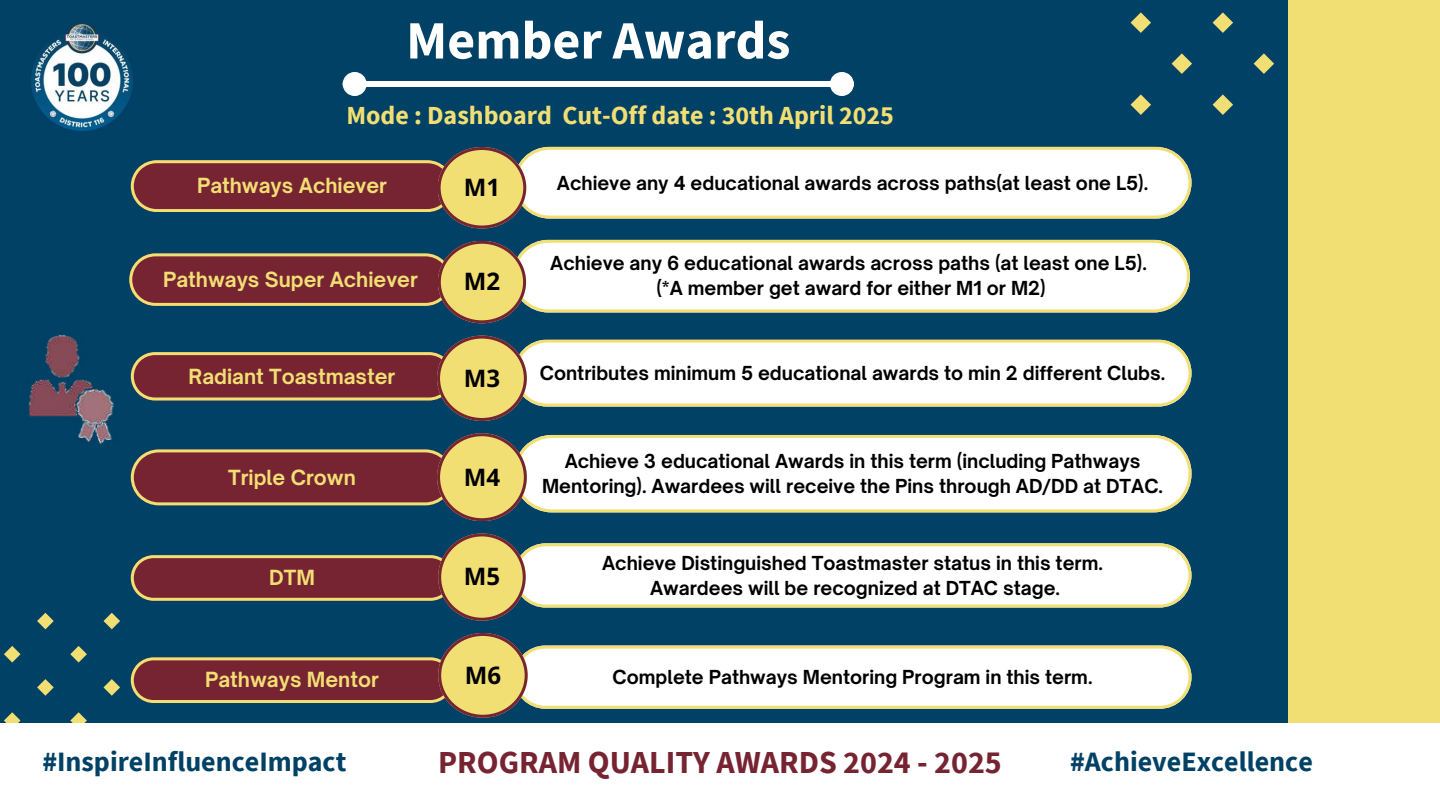
<style>
.page{position:relative;width:1440px;height:810px;background:#004165}
.page>*{position:absolute;margin:0;border:0;box-sizing:border-box;transform-origin:0 0}
.t1{font:700 54px "Source Sans Pro";color:#fff}
.t2{font:700 32px "Source Sans Pro";color:#772432}
.t3{font:700 28px "Source Sans Pro";color:#004165}
.t4{font:700 26px "Source Sans Pro";color:#f2df74}
.t5{font:700 24px "Open Sans";color:#000}
.t6{font:700 20px "Open Sauce One";color:#f2df74}
.t7{font:700 18.5px "Open Sauce One";color:#000}
</style>
<div class="page">
<div style="left:1288px;top:0;width:152px;height:810px;background:#f2df74"></div>
<svg style="left:1131px;top:12px;width:20px;height:21px"></svg>
<svg style="left:1131px;top:94px;width:20px;height:21px"></svg>
<svg style="left:1172px;top:53px;width:20px;height:21px"></svg>
<svg style="left:1213px;top:12px;width:20px;height:21px"></svg>
<svg style="left:1213px;top:94px;width:20px;height:21px"></svg>
<svg style="left:1254px;top:53px;width:20px;height:21px"></svg>
<svg style="left:4px;top:646px;width:17px;height:17px"></svg>
<svg style="left:4px;top:712px;width:17px;height:11px"></svg>
<svg style="left:37px;top:613px;width:17px;height:16px"></svg>
<svg style="left:37px;top:679px;width:17px;height:17px"></svg>
<svg style="left:70px;top:646px;width:17px;height:17px"></svg>
<svg style="left:70px;top:712px;width:17px;height:11px"></svg>
<svg style="left:104px;top:613px;width:16px;height:16px"></svg>
<svg style="left:104px;top:679px;width:16px;height:17px"></svg>
<div style="left:0;top:723px;width:1440px;height:87px;background:#fff"></div>
<svg style="left:526px;top:147px;width:665px;height:72px;background:#f9f9f0"></svg>
<svg style="left:131px;top:147px;width:395px;height:82px"></svg>
<svg style="left:526px;top:240px;width:664px;height:72px;background:#fafaf2"></svg>
<svg style="left:129px;top:241px;width:397px;height:82px"></svg>
<svg style="left:157px;top:336px;width:1035px;height:85px"></svg>
<svg style="left:527px;top:435px;width:664px;height:77px;background:#fafaf2"></svg>
<svg style="left:131px;top:433px;width:396px;height:88px"></svg>
<img style="left:28px;top:306px;width:129px;height:159px">
<svg style="left:131px;top:533px;width:1060px;height:87px"></svg>
<svg style="left:131px;top:633px;width:1060px;height:85px"></svg>
<img style="left:31px;top:23px;width:101px;height:108px">
<div style="left:365px;top:81px;width:466px;height:6px;background:#fff"></div>
<div style="left:346px;top:75px;width:18px;height:18px;background:#fff;border-radius:50%"></div>
<div style="left:343px;top:72px;width:24px;height:24px;border:6px solid #fff;border-radius:50%"></div>
<div style="left:833px;top:75px;width:18px;height:18px;background:#fff;border-radius:50%"></div>
<div style="left:830px;top:72px;width:24px;height:24px;border:6px solid #fff;border-radius:50%"></div>
<h3 class="t1" style="left:406px;top:5px;width:386px">Member Awards</h3>
<h4 class="t4" style="left:346px;top:98px;width:549px">Mode : Dashboard Cut-Off date : 30th April 2025</h4>
<p class="t6" style="left:197px;top:173px;width:191px">Pathways Achiever</p>
<p class="t5" style="left:464px;top:170px;width:38px">M1</p>
<h1 class="t7" style="left:557px;top:171px;width:593px">Achieve any 4 educational awards across paths(at least one L5).</h1>
<p class="t6" style="left:163px;top:267px;width:256px">Pathways Super Achiever</p>
<h4 class="t7" style="left:550px;top:251px;width:598px">Achieve any 6 educational awards across paths (at least one L5).</h4>
<p class="t5" style="left:464px;top:265px;width:38px">M2</p>
<p class="t7" style="left:656px;top:277px;width:391px">(*A member get award for either M1 or M2)</p>
<p class="t6" style="left:189px;top:364px;width:208px">Radiant Toastmaster</p>
<p class="t5" style="left:464px;top:361px;width:38px">M3</p>
<h4 class="t7" style="left:540px;top:362px;width:627px">Contributes minimum 5 educational awards to min 2 different Clubs.</h4>
<p class="t6" style="left:228px;top:465px;width:129px">Triple Crown</p>
<p class="t6" style="left:269px;top:565px;width:47px">DTM</p>
<p class="t5" style="left:464px;top:460px;width:38px">M4</p>
<p class="t5" style="left:464px;top:560px;width:38px">M5</p>
<h4 class="t7" style="left:565px;top:449px;width:577px">Achieve 3 educational Awards in this term (including Pathways</h4>
<h4 class="t7" style="left:542px;top:475px;width:622px">Mentoring). Awardees will receive the Pins through AD/DD at DTAC.</h4>
<p class="t7" style="left:602px;top:551px;width:502px">Achieve Distinguished Toastmaster status in this term.</p>
<h4 class="t7" style="left:650px;top:577px;width:411px">Awardees will be recognized at DTAC stage.</h4>
<p class="t6" style="left:205px;top:667px;width:175px">Pathways Mentor</p>
<p class="t5" style="left:465px;top:658px;width:38px">M6</p>
<h5 class="t7" style="left:613px;top:665px;width:481px">Complete Pathways Mentoring Program in this term.</h5>
<p class="t3" style="left:42px;top:744px;width:306px">#InspireInfluenceImpact</p>
<p class="t2" style="left:438px;top:742px;width:565px">PROGRAM QUALITY AWARDS 2024 - 2025</p>
<h4 class="t3" style="left:1070px;top:744px;width:244px">#AchieveExcellence</h4>
</div>
